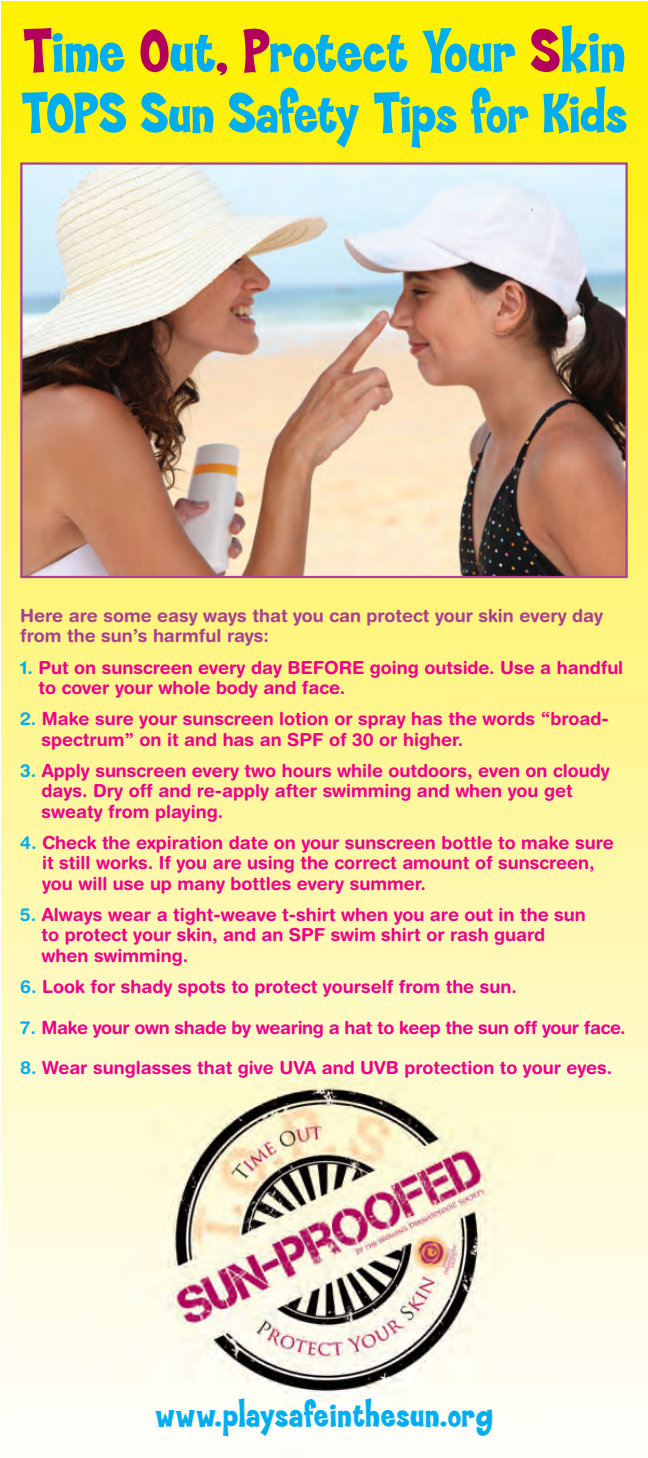
<style>
.page{position:relative;width:648px;height:1458px;background:#fff}
.page>*{position:absolute;margin:0;border:0;box-sizing:border-box;transform-origin:0 0}
.t1{font:800 63px "Coop";letter-spacing:-.005em;color:#00aeef}
.t2{font:800 58.5px "Coop";letter-spacing:-.015em;color:#00aeef}
.t3{font:800 36px "Coop";letter-spacing:.015em;color:#00aeef}
.t4{font:700 18px/20.2px "Helvetica Rounded";color:#ed028c}
.t5{font:700 18px/20.2px "Helvetica Rounded";color:#a94091}
.t6{font:700 18px "Helvetica Rounded";letter-spacing:-.02em;color:#ed028c}
.s1{color:#b1015c}
.s2{color:#00aeef}
</style>
<div class="page">
<img style="left:2px;top:2px;width:646px;height:1420px">
<img style="left:23px;top:165px;width:602px;height:410px">
<div style="left:20px;top:162px;width:608px;height:416px;border:2px solid #a94091"></div>
<h1 class="t1" style="left:23px;top:25px;width:604px"><span class="s1">T</span>ime <span class="s1">O</span>ut<span class="s1">, P</span>rotect Your <span class="s1">S</span>kin</h1>
<h2 class="t2" style="left:21px;top:89px;width:608px">TOPS Sun Safety Tips for Kids</h2>
<p class="t5" style="left:20px;top:607px;width:584px">Here are some easy ways that you can protect your skin every day from the sun’s harmful rays:</p>
<p class="t4" style="left:39px;top:659px;width:586px;text-indent:-18px"><span class="s2">1.</span> Put on sunscreen every day BEFORE going outside. Use a handful to cover your whole body and face.</p>
<p class="t4" style="left:42px;top:711px;width:569px;text-indent:-21px"><span class="s2">2.</span> Make sure your sunscreen lotion or spray has the words “broad&shy;spectrum” on it and has an SPF of 30 or higher.</p>
<p class="t4" style="left:42px;top:762px;width:570px;text-indent:-21px"><span class="s2">3.</span> Apply sunscreen every two hours while outdoors, even on cloudy days. Dry off and re-apply after swimming and when you get sweaty from playing.</p>
<p class="t4" style="left:42px;top:834px;width:573px;text-indent:-22px"><span class="s2">4.</span> Check the expiration date on your sunscreen bottle to make sure it still works. If you are using the correct amount of sunscreen, you will use up many bottles every summer.</p>
<p class="t4" style="left:42px;top:906px;width:546px;text-indent:-21px"><span class="s2">5.</span> Always wear a tight-weave t-shirt when you are out in the sun to protect your skin, and an SPF swim shirt or rash guard when swimming.</p>
<p class="t4" style="left:20px;top:978px;width:498px"><span class="s2">6.</span> Look for shady spots to protect yourself from the sun.</p>
<p class="t6" style="left:20px;top:1021px;width:607px"><span class="s2">7.</span> Make your own shade by wearing a hat to keep the sun off your face.</p>
<p class="t4" style="left:20px;top:1059px;width:594px"><span class="s2">8.</span> Wear sunglasses that give UVA and UVB protection to your eyes.</p>
<h3 class="t3" style="left:155px;top:1401px;width:339px">www.playsafeinthesun.org</h3>
</div>
